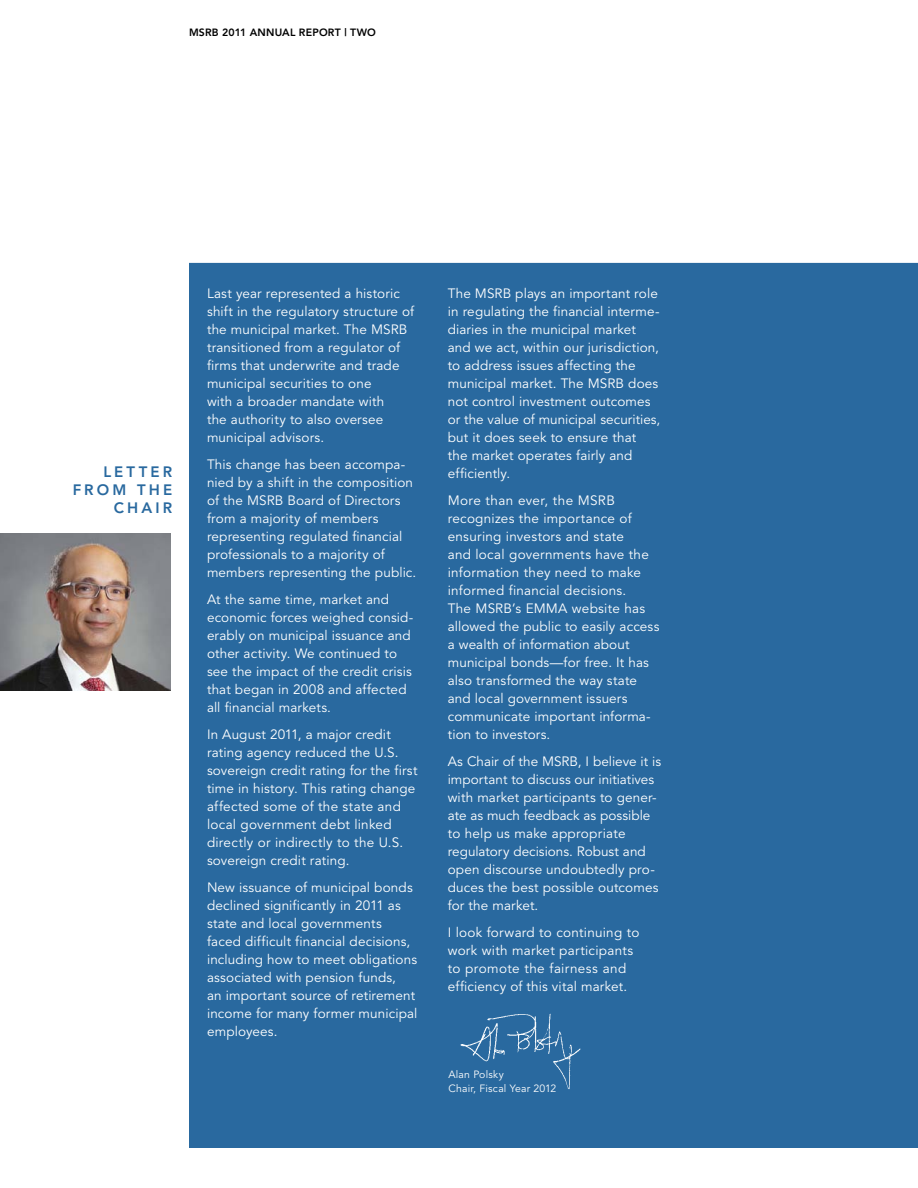
<style>
.page{position:relative;width:918px;height:1188px;background:#fff}
.page>*{position:absolute;margin:0;border:0;box-sizing:border-box;transform-origin:0 0}
.t1{font:800 15px/18px "Avenir";letter-spacing:.205em;color:#29699f;text-align:right}
.t2{font:13.5px/18px "Avenir";letter-spacing:.01em;color:#fff}
.t3{font:10.5px/13.5px "Avenir";letter-spacing:.015em;color:#fff}
.t4{font:800 10.5px "Avenir";letter-spacing:.02em;color:#000}
</style>
<div class="page">
<div style="left:190px;top:258px;width:728px;height:890px;background:#29699f"></div>
<img style="left:0;top:533px;width:171px;height:158px">
<div style="left:180px;top:252px;width:738px;height:11px;background:#fff"></div>
<img style="left:460px;top:1013px;width:121px;height:77px">
<p class="t4" style="left:189px;top:26px;width:188px">MSRB 2011 ANNUAL RE PORT | TWO</p>
<p class="t1" style="left:73px;top:463px;width:101px">LETTER<br>FROM THE<br>CHAIR</p>
<p class="t2" style="left:207px;top:285px;width:209px">Last year represented a historic shift in the regulatory structure of the municipal market. The MSRB transitioned from a regulator of firms that underwrite and trade municipal securities to one<br>with a broader mandate with<br>the authority to also oversee municipal advisors.</p>
<p class="t2" style="left:207px;top:456px;width:211px">This change has been accompa&shy;nied by a shift in the composition of the MSRB Board of Directors from a majority of members representing regulated financial professionals to a majority of members representing the public.</p>
<p class="t2" style="left:207px;top:591px;width:208px">At the same time, market and economic forces weighed consid&shy;erably on municipal issuance and other activity. We continued to see the impact of the credit crisis that began in 2008 and affected all financial markets.</p>
<p class="t2" style="left:207px;top:726px;width:212px">In August 2011, a major credit rating agency reduced the U.S. sovereign credit rating for the first time in history. This rating change affected some of the state and local government debt linked directly or indirectly to the U.S. sovereign credit rating.</p>
<p class="t2" style="left:207px;top:879px;width:212px">New issuance of municipal bonds declined significantly in 2011 as state and local governments faced difficult financial decisions, including how to meet obligations associated with pension funds,<br>an important source of retirement income for many former municipal employees.</p>
<p class="t2" style="left:448px;top:285px;width:214px">The MSRB plays an important role in regulating the financial interme&shy;diaries in the municipal market and we act, within our jurisdiction, to address issues affecting the municipal market. The MSRB does not control investment outcomes or the value of municipal securities, but it does seek to ensure that<br>the market operates fairly and efficiently.</p>
<p class="t2" style="left:448px;top:492px;width:213px">More than ever, the MSRB recognizes the importance of ensuring investors and state<br>and local governments have the information they need to make informed financial decisions.<br>The MSRB’s EMMA website has allowed the public to easily access a wealth of information about municipal bonds—for free. It has also transformed the way state and local government issuers communicate important informa&shy;tion to investors.</p>
<p class="t2" style="left:448px;top:753px;width:215px">As Chair of the MSRB, I believe it is important to discuss our initiatives with market participants to gener&shy;ate as much feedback as possible to help us make appropriate regulatory decisions. Robust and open discourse undoubtedly pro&shy;duces the best possible outcomes for the market.</p>
<p class="t2" style="left:448px;top:924px;width:193px">I look forward to continuing to work with market participants to promote the fairness and efficiency of this vital market.</p>
<p class="t3" style="left:448px;top:1068px;width:109px">Alan Polsky<br>Chair, Fiscal Year 2012</p>
</div>
